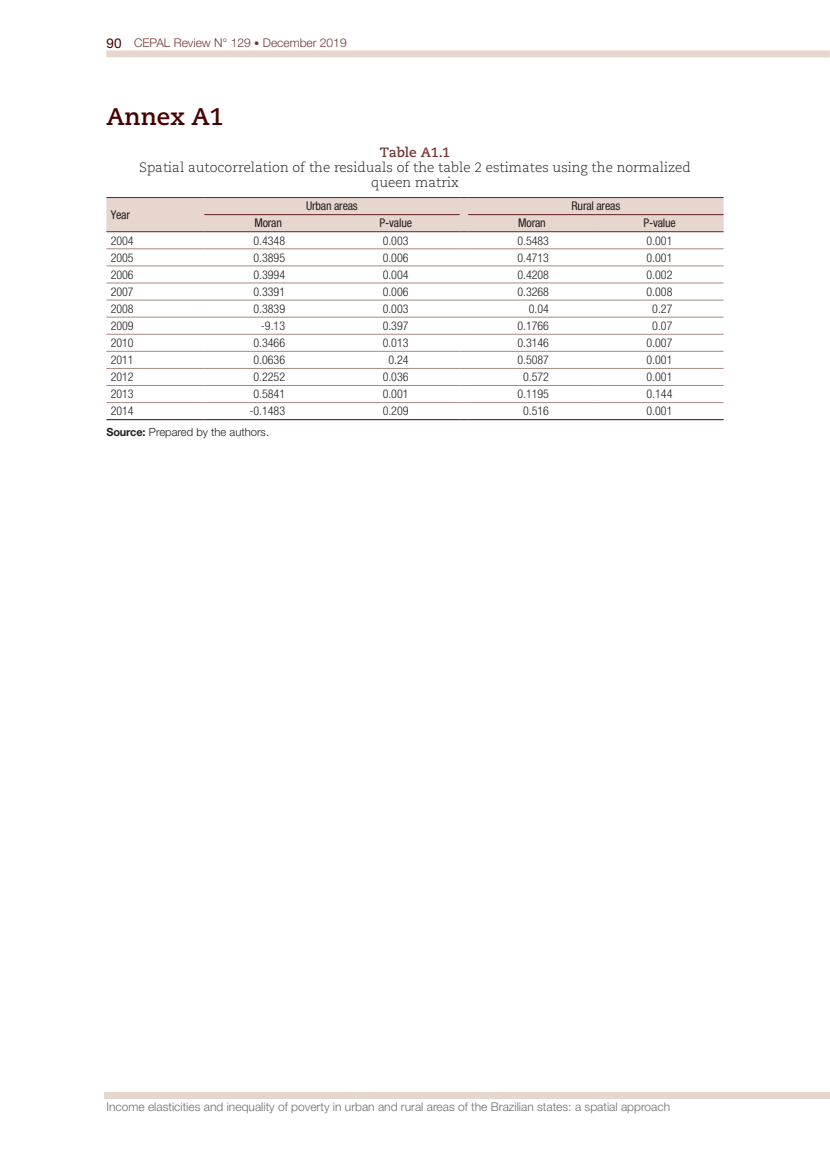
<style>
.page{position:relative;width:830px;height:1149px;background:#fff}
.page>*{position:absolute;margin:0;border:0;box-sizing:border-box;transform-origin:0 0}
._03_subtitulo_I_II_I{font:700 24px "Caecilia LT Std";color:#460001}
._06_titulo_recuadro{font:300 13.5px/15px "Caecilia LT Std";color:#231f20;text-align:center}
._09_cuadro_texto{font:300 condensed 12px "Helvetica Neue LT Std";color:#231f20}
.t1{font:300 12px "Helvetica Neue LT Std";color:#6c6d70}
._09_cuadro_texto_hea{font:condensed 12px "Helvetica Neue LT Std";letter-spacing:-.015em;color:#231f20}
.t2{font:300 12px "Helvetica Neue LT Std";color:#753734}
._07_fuente{font:300 11.25px "Helvetica Neue LT Std";color:#231f20}
.s1{font-weight:400;font-size:13.5px;color:#460001}
.s2{font-size:10.5px}
.s3{font-weight:700;color:#753734}
.s4{font-weight:700}
</style>
<div class="page">
<div style="left:104px;top:1091px;width:725px;height:7px;background:#e7d6ce"></div>
<div style="left:106px;top:50px;width:723px;height:7px;background:#e7d6ce"></div>
<hr style="left:106px;top:248px;width:98px;height:1px;background:#aa887d">
<hr style="left:204px;top:248px;width:128px;height:1px;background:#aa887d">
<hr style="left:332px;top:248px;width:127px;height:1px;background:#aa887d">
<hr style="left:468px;top:248px;width:127px;height:1px;background:#aa887d">
<hr style="left:595px;top:248px;width:128px;height:1px;background:#aa887d">
<hr style="left:106px;top:265px;width:98px;height:1px;background:#aa887d">
<hr style="left:204px;top:265px;width:128px;height:1px;background:#aa887d">
<hr style="left:332px;top:265px;width:127px;height:1px;background:#aa887d">
<hr style="left:468px;top:265px;width:127px;height:1px;background:#aa887d">
<hr style="left:595px;top:265px;width:128px;height:1px;background:#aa887d">
<hr style="left:106px;top:282px;width:98px;height:1px;background:#aa887d">
<hr style="left:204px;top:282px;width:128px;height:1px;background:#aa887d">
<hr style="left:332px;top:282px;width:127px;height:1px;background:#aa887d">
<hr style="left:468px;top:282px;width:127px;height:1px;background:#aa887d">
<hr style="left:595px;top:282px;width:128px;height:1px;background:#aa887d">
<hr style="left:106px;top:299px;width:98px;height:1px;background:#aa887d">
<hr style="left:204px;top:299px;width:128px;height:1px;background:#aa887d">
<hr style="left:332px;top:299px;width:127px;height:1px;background:#aa887d">
<hr style="left:468px;top:299px;width:127px;height:1px;background:#aa887d">
<hr style="left:595px;top:299px;width:128px;height:1px;background:#aa887d">
<hr style="left:106px;top:317px;width:98px;height:1px;background:#aa887d">
<hr style="left:204px;top:317px;width:128px;height:1px;background:#aa887d">
<hr style="left:332px;top:317px;width:127px;height:1px;background:#aa887d">
<hr style="left:468px;top:317px;width:127px;height:1px;background:#aa887d">
<hr style="left:595px;top:317px;width:128px;height:1px;background:#aa887d">
<hr style="left:106px;top:334px;width:98px;height:1px;background:#aa887d">
<hr style="left:204px;top:334px;width:128px;height:1px;background:#aa887d">
<hr style="left:332px;top:334px;width:127px;height:1px;background:#aa887d">
<hr style="left:468px;top:334px;width:127px;height:1px;background:#aa887d">
<hr style="left:595px;top:334px;width:128px;height:1px;background:#aa887d">
<hr style="left:106px;top:351px;width:98px;height:1px;background:#aa887d">
<hr style="left:204px;top:351px;width:128px;height:1px;background:#aa887d">
<hr style="left:332px;top:351px;width:127px;height:1px;background:#aa887d">
<hr style="left:468px;top:351px;width:127px;height:1px;background:#aa887d">
<hr style="left:595px;top:351px;width:128px;height:1px;background:#aa887d">
<hr style="left:106px;top:368px;width:98px;height:1px;background:#aa887d">
<hr style="left:204px;top:368px;width:128px;height:1px;background:#aa887d">
<hr style="left:332px;top:368px;width:127px;height:1px;background:#aa887d">
<hr style="left:468px;top:368px;width:127px;height:1px;background:#aa887d">
<hr style="left:595px;top:368px;width:128px;height:1px;background:#aa887d">
<hr style="left:106px;top:385px;width:98px;height:1px;background:#aa887d">
<hr style="left:204px;top:385px;width:128px;height:1px;background:#aa887d">
<hr style="left:332px;top:385px;width:127px;height:1px;background:#aa887d">
<hr style="left:468px;top:385px;width:127px;height:1px;background:#aa887d">
<hr style="left:595px;top:385px;width:128px;height:1px;background:#aa887d">
<hr style="left:106px;top:402px;width:98px;height:1px;background:#aa887d">
<hr style="left:204px;top:402px;width:128px;height:1px;background:#aa887d">
<hr style="left:332px;top:402px;width:127px;height:1px;background:#aa887d">
<hr style="left:468px;top:402px;width:127px;height:1px;background:#aa887d">
<hr style="left:595px;top:402px;width:128px;height:1px;background:#aa887d">
<hr style="left:106px;top:419px;width:98px;height:1px;background:#460001">
<hr style="left:204px;top:419px;width:128px;height:1px;background:#460001">
<hr style="left:332px;top:419px;width:127px;height:1px;background:#460001">
<hr style="left:468px;top:419px;width:127px;height:1px;background:#460001">
<hr style="left:595px;top:419px;width:128px;height:1px;background:#460001">
<svg style="left:106px;top:197px;width:617px;height:35px;background:#e2d0c8"></svg>
<hr style="left:204px;top:197px;width:128px;height:1px;background:#652123">
<hr style="left:332px;top:197px;width:127px;height:1px;background:#652123">
<hr style="left:204px;top:214px;width:128px;height:1px;background:#652123">
<hr style="left:332px;top:214px;width:127px;height:1px;background:#652123">
<hr style="left:468px;top:197px;width:127px;height:1px;background:#652123">
<hr style="left:595px;top:197px;width:128px;height:1px;background:#652123">
<hr style="left:468px;top:214px;width:127px;height:1px;background:#652123">
<hr style="left:595px;top:214px;width:128px;height:1px;background:#652123">
<p class="t2" style="left:106px;top:35px;width:242px"><span class="s1">90</span> CEPAL Review N° 129 <span class="s2">•</span> December 2019</p>
<p class="_03_subtitulo_I_II_I" style="left:106px;top:102px;width:119px">Annex A1</p>
<p class="_06_titulo_recuadro" style="left:139px;top:145px;width:552px"><span class="s3">Table A1.1<br></span>Spatial autocorrelation of the residuals of the table 2 estimates using the normalized queen matrix</p>
<p class="_09_cuadro_texto_hea" style="left:111px;top:208px;width:21px">Year</p>
<p class="_09_cuadro_texto_hea" style="left:306px;top:199px;width:53px">Urban areas</p>
<p class="_09_cuadro_texto_hea" style="left:571px;top:199px;width:50px">Rural areas</p>
<p class="_09_cuadro_texto_hea" style="left:254px;top:216px;width:29px">Moran</p>
<p class="_09_cuadro_texto_hea" style="left:379px;top:216px;width:34px">P-value</p>
<p class="_09_cuadro_texto_hea" style="left:518px;top:216px;width:29px">Moran</p>
<p class="_09_cuadro_texto_hea" style="left:643px;top:216px;width:34px">P-value</p>
<p class="_09_cuadro_texto" style="left:111px;top:233px;width:25px">2004</p>
<p class="_09_cuadro_texto" style="left:253px;top:233px;width:33px">0.4348</p>
<p class="_09_cuadro_texto" style="left:382px;top:233px;width:27px">0.003</p>
<p class="_09_cuadro_texto" style="left:517px;top:233px;width:33px">0.5483</p>
<p class="_09_cuadro_texto" style="left:646px;top:233px;width:27px">0.001</p>
<p class="_09_cuadro_texto" style="left:111px;top:250px;width:25px">2005</p>
<p class="_09_cuadro_texto" style="left:253px;top:250px;width:33px">0.3895</p>
<p class="_09_cuadro_texto" style="left:382px;top:250px;width:27px">0.006</p>
<p class="_09_cuadro_texto" style="left:517px;top:250px;width:33px">0.4713</p>
<p class="_09_cuadro_texto" style="left:646px;top:250px;width:27px">0.001</p>
<p class="_09_cuadro_texto" style="left:111px;top:267px;width:25px">2006</p>
<p class="_09_cuadro_texto" style="left:253px;top:267px;width:33px">0.3994</p>
<p class="_09_cuadro_texto" style="left:382px;top:267px;width:27px">0.004</p>
<p class="_09_cuadro_texto" style="left:517px;top:267px;width:33px">0.4208</p>
<p class="_09_cuadro_texto" style="left:646px;top:267px;width:27px">0.002</p>
<p class="_09_cuadro_texto" style="left:111px;top:284px;width:25px">2007</p>
<p class="_09_cuadro_texto" style="left:253px;top:284px;width:33px">0.3391</p>
<p class="_09_cuadro_texto" style="left:382px;top:284px;width:27px">0.006</p>
<p class="_09_cuadro_texto" style="left:517px;top:284px;width:33px">0.3268</p>
<p class="_09_cuadro_texto" style="left:646px;top:284px;width:27px">0.008</p>
<p class="_09_cuadro_texto" style="left:111px;top:302px;width:25px">2008</p>
<p class="_09_cuadro_texto" style="left:253px;top:302px;width:33px">0.3839</p>
<p class="_09_cuadro_texto" style="left:382px;top:302px;width:27px">0.003</p>
<p class="_09_cuadro_texto" style="left:528px;top:302px;width:22px">0.04</p>
<p class="_09_cuadro_texto" style="left:652px;top:302px;width:22px">0.27</p>
<p class="_09_cuadro_texto" style="left:111px;top:319px;width:25px">2009</p>
<p class="_09_cuadro_texto" style="left:261px;top:319px;width:26px">-9.13</p>
<p class="_09_cuadro_texto" style="left:382px;top:319px;width:27px">0.397</p>
<p class="_09_cuadro_texto" style="left:517px;top:319px;width:33px">0.1766</p>
<p class="_09_cuadro_texto" style="left:652px;top:319px;width:22px">0.07</p>
<p class="_09_cuadro_texto" style="left:111px;top:336px;width:25px">2010</p>
<p class="_09_cuadro_texto" style="left:253px;top:336px;width:33px">0.3466</p>
<p class="_09_cuadro_texto" style="left:382px;top:336px;width:27px">0.013</p>
<p class="_09_cuadro_texto" style="left:517px;top:336px;width:33px">0.3146</p>
<p class="_09_cuadro_texto" style="left:646px;top:336px;width:27px">0.007</p>
<p class="_09_cuadro_texto" style="left:111px;top:353px;width:25px">2011</p>
<p class="_09_cuadro_texto" style="left:253px;top:353px;width:33px">0.0636</p>
<p class="_09_cuadro_texto" style="left:388px;top:353px;width:22px">0.24</p>
<p class="_09_cuadro_texto" style="left:517px;top:353px;width:33px">0.5087</p>
<p class="_09_cuadro_texto" style="left:646px;top:353px;width:27px">0.001</p>
<p class="_09_cuadro_texto" style="left:111px;top:370px;width:25px">2012</p>
<p class="_09_cuadro_texto" style="left:253px;top:370px;width:33px">0.2252</p>
<p class="_09_cuadro_texto" style="left:382px;top:370px;width:27px">0.036</p>
<p class="_09_cuadro_texto" style="left:523px;top:370px;width:27px">0.572</p>
<p class="_09_cuadro_texto" style="left:646px;top:370px;width:27px">0.001</p>
<p class="_09_cuadro_texto" style="left:111px;top:387px;width:25px">2013</p>
<p class="_09_cuadro_texto" style="left:253px;top:387px;width:33px">0.5841</p>
<p class="_09_cuadro_texto" style="left:382px;top:387px;width:27px">0.001</p>
<p class="_09_cuadro_texto" style="left:517px;top:387px;width:33px">0.1195</p>
<p class="_09_cuadro_texto" style="left:646px;top:387px;width:27px">0.144</p>
<p class="_09_cuadro_texto" style="left:111px;top:404px;width:25px">2014</p>
<p class="_09_cuadro_texto" style="left:249px;top:404px;width:37px">-0.1483</p>
<p class="_09_cuadro_texto" style="left:382px;top:404px;width:27px">0.209</p>
<p class="_09_cuadro_texto" style="left:523px;top:404px;width:27px">0.516</p>
<p class="_09_cuadro_texto" style="left:646px;top:404px;width:27px">0.001</p>
<p class="_07_fuente" style="left:106px;top:425px;width:164px"><span class="s4">Source:</span> Prepared by the authors.</p>
<p class="t1" style="left:106px;top:1099px;width:565px">Income elasticities and inequality of poverty in urban and rural areas of the Brazilian states: a spatial approach</p>
</div>
